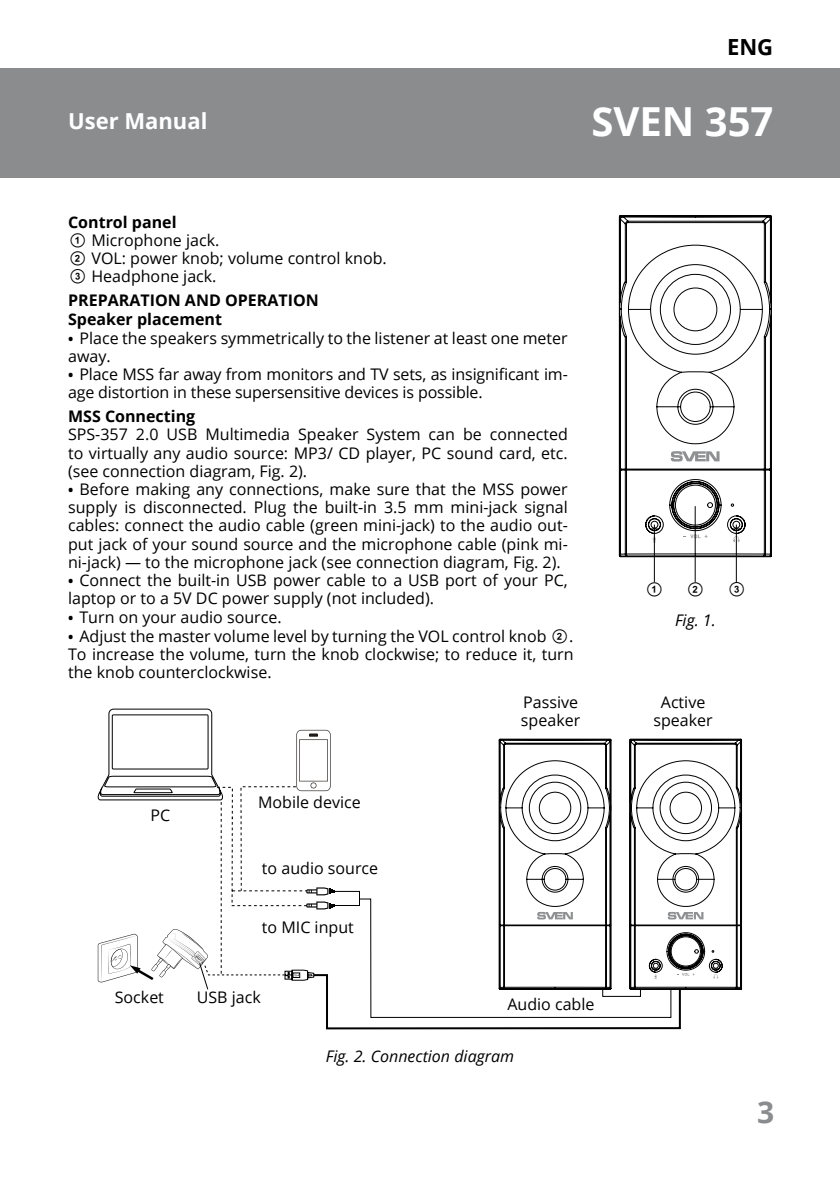
<style>
.page{position:relative;width:840px;height:1191px;background:#fff}
.page>*{position:absolute;margin:0;border:0;box-sizing:border-box;transform-origin:0 0}
.t1{font:700 40px "Open Sans";color:#fff}
.t2{font:700 30px "Open Sans";color:#8a8c8e}
.t3{font:700 22.2px "Open Sans";color:#000}
.t4{font:700 22px "Open Sans";color:#fff}
.t5{font:16px/18.2px "Open Sans";color:#000}
.t6{font:700 16px/19px "Open Sans";color:#000}
.t7{font:italic 16px "Open Sans";color:#000}
.t8{font:16px "SVEN";color:#000}
.s1{font-weight:700}
.s2{font-family:"SVEN"}
.s3{font-weight:700;font-size:14px}
</style>
<div class="page">
<div style="left:0;top:68px;width:839px;height:109px;background:#8a8c8e"></div>
<svg style="left:618px;top:215px;width:153px;height:342px"></svg>
<svg style="left:682px;top:534px;width:25px;height:4px"></svg>
<hr style="left:653px;top:524px;width:1px;height:58px;background:#000">
<hr style="left:735px;top:524px;width:1px;height:58px;background:#000">
<hr style="left:694px;top:506px;width:1px;height:76px;background:#000">
<svg style="left:98px;top:708px;width:644px;height:321px"></svg>
<h3 class="t3" style="left:726px;top:32px;width:48px">ENG</h3>
<h3 class="t4" style="left:68px;top:105px;width:141px">User Manual</h3>
<h1 class="t1" style="left:591px;top:94px;width:183px">SVEN 357</h1>
<p class="t5" style="left:68px;top:212px;width:320px"><span class="s1">Control panel<br></span><span class="s2">A</span> Microphone jack.<br><span class="s2">B</span> VOL: power knob; volume control knob.<br><span class="s2">C</span> Headphone jack.</p>
<p class="t6" style="left:68px;top:291px;width:252px">PREPARATION AND OPERATION<br>Speaker placement</p>
<p class="t5" style="left:68px;top:328px;width:501px"><span class="s3">•</span> Place the speakers symmetrically to the listener at least one meter away.</p>
<p class="t5" style="left:68px;top:365px;width:501px"><span class="s3">•</span> Place MSS far away from monitors and TV sets, as insignificant im&shy;age distortion in these supersensitive devices is possible.</p>
<p class="t6" style="left:68px;top:406px;width:129px">MSS Connecting</p>
<p class="t5" style="left:68px;top:425px;width:501px;text-align:justify">SPS-357 2.0 USB Multimedia Speaker System can be connected to virtually any audio source: MP3/ CD player, PC sound card, etc. (see connection diagram, Fig. 2).</p>
<p class="t5" style="left:68px;top:480px;width:501px;text-align:justify"><span class="s3">•</span> Before making any connections, make sure that the MSS power supply is disconnected. Plug the built-in 3.5 mm mini-jack signal cables: connect the audio cable (green mini-jack) to the audio out&shy;put jack of your sound source and the microphone cable (pink mi&shy;ni-jack) — to the microphone jack (see connection diagram, Fig. 2).</p>
<p class="t5" style="left:68px;top:571px;width:501px"><span class="s3">•</span> Connect the built-in USB power cable to a USB port of your PC, laptop or to a 5V DC power supply (not included).</p>
<p class="t5" style="left:68px;top:607px;width:215px"><span class="s3">•</span> Turn on your audio source.</p>
<p class="t5" style="left:68px;top:626px;width:506px;text-align:justify"><span class="s3">•</span> Adjust the master volume level by turning the VOL control knob <span class="s2">B</span>.<br>To increase the volume, turn the knob clockwise; to reduce it, turn the knob counterclockwise.</p>
<p class="t8" style="left:644px;top:580px;width:21px">A</p>
<p class="t8" style="left:685px;top:580px;width:21px">B</p>
<p class="t8" style="left:726px;top:580px;width:21px">C</p>
<p class="t7" style="left:674px;top:609px;width:42px">Fig. 1.</p>
<p class="t5" style="left:150px;top:806px;width:21px">PC</p>
<p class="t5" style="left:115px;top:988px;width:51px">Socket</p>
<p class="t5" style="left:258px;top:792px;width:104px">Mobile device</p>
<p class="t5" style="left:262px;top:859px;width:118px">to audio source</p>
<p class="t5" style="left:262px;top:917px;width:93px">to MIC input</p>
<p class="t5" style="left:197px;top:988px;width:65px">USB jack</p>
<p class="t5" style="left:520px;top:693px;width:61px">Passive speaker</p>
<p class="t5" style="left:653px;top:692px;width:61px;text-align:center">Аctive speaker</p>
<p class="t5" style="left:507px;top:994px;width:88px">Audio cable</p>
<p class="t7" style="left:326px;top:1045px;width:190px">Fig. 2. Connection diagram</p>
<h2 class="t2" style="left:756px;top:1090px;width:19px">3</h2>
</div>
